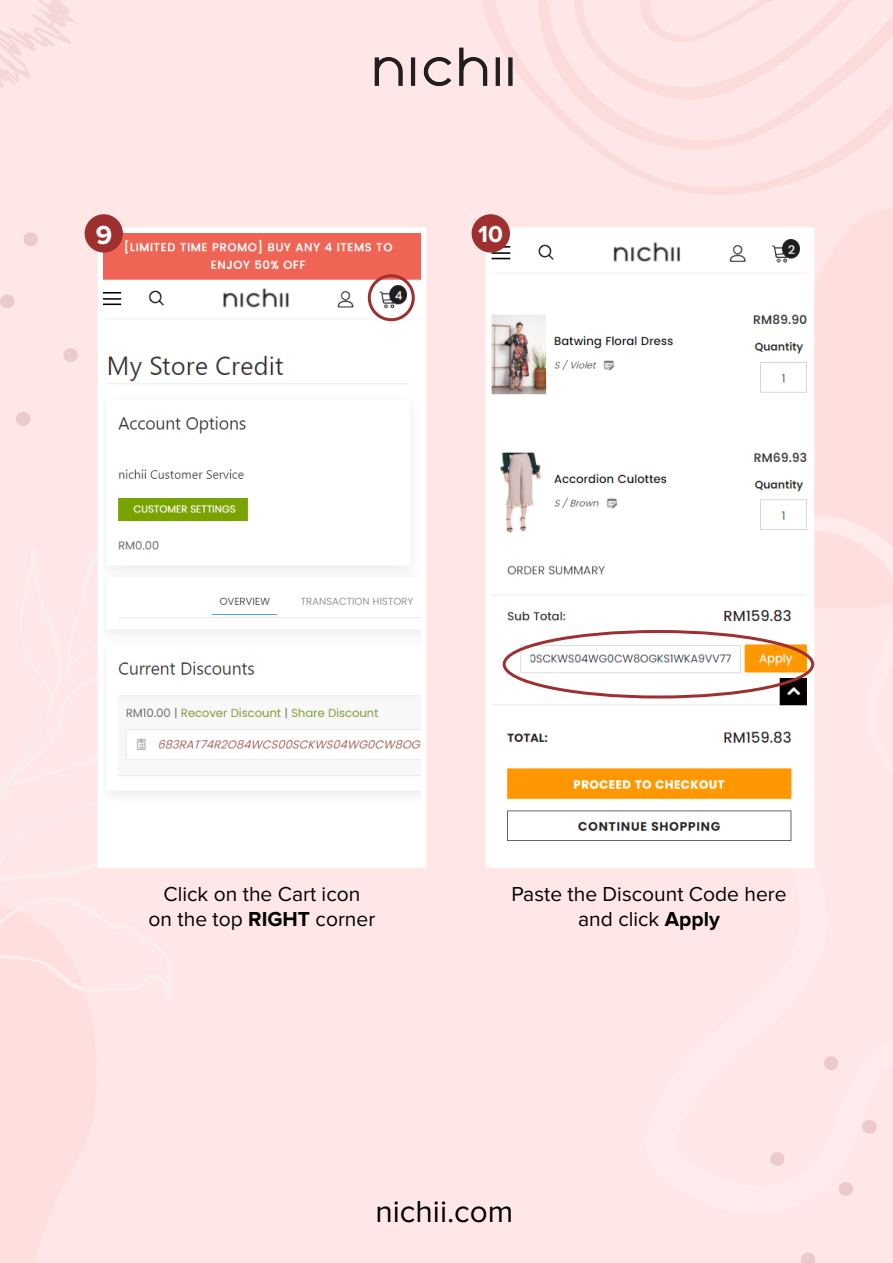
<style>
.page{position:relative;width:893px;height:1263px;background:#ffe6e7}
.page>*{position:absolute;margin:0;border:0;box-sizing:border-box;transform-origin:0 0}
.t1{font:31.5px "Proxima Nova";color:#000}
.t2{font:700 27px "Proxima Nova";color:#fff}
.t3{font:700 24px "Proxima Nova";color:#fff}
.t4{font:21px/25.2px "Proxima Nova";color:#000;text-align:center}
.s1{font-weight:700}
</style>
<div class="page">
<svg style="left:482px;top:0;width:372px;height:195px"></svg>
<svg style="left:534px;top:0;width:359px;height:151px"></svg>
<svg style="left:569px;top:0;width:324px;height:103px"></svg>
<svg style="left:0;top:0;width:78px;height:88px"></svg>
<svg style="left:24px;top:232px;width:14px;height:14px"></svg>
<svg style="left:0;top:294px;width:14px;height:14px"></svg>
<svg style="left:16px;top:412px;width:14px;height:14px"></svg>
<svg style="left:64px;top:348px;width:14px;height:14px"></svg>
<svg style="left:862px;top:1120px;width:14px;height:14px"></svg>
<svg style="left:824px;top:1056px;width:14px;height:14px"></svg>
<svg style="left:770px;top:1152px;width:14px;height:14px"></svg>
<svg style="left:839px;top:1182px;width:14px;height:14px"></svg>
<svg style="left:801px;top:1253px;width:14px;height:10px"></svg>
<img style="left:374px;top:35px;width:152px;height:66px">
<div style="left:98px;top:227px;width:328px;height:641px;border:12px solid #fff"></div>
<img style="left:104px;top:233px;width:316px;height:629px">
<div style="left:85px;top:214px;width:38px;height:39px;background:#9e3030;border-radius:50%"></div>
<div style="left:486px;top:227px;width:328px;height:641px;border:12px solid #fff"></div>
<img style="left:492px;top:238px;width:316px;height:623px">
<div style="left:472px;top:214px;width:38px;height:39px;background:#9e3030;border-radius:50%"></div>
<div style="left:503px;top:630px;width:311px;height:68px;border:3px solid #9e3030;border-radius:50%"></div>
<div style="left:368px;top:274px;width:47px;height:47px;border:3px solid #9e3030;border-radius:50%"></div>
<p class="t2" style="left:96px;top:219px;width:18px">9</p>
<p class="t3" style="left:478px;top:220px;width:26px">10</p>
<p class="t4" style="left:149px;top:881px;width:228px">Click on the Cart icon<br>on the top <span class="s1">RIGHT</span> corner</p>
<p class="t4" style="left:511px;top:881px;width:277px">Paste the Discount Code here and click <span class="s1">Apply</span></p>
<h1 class="t1" style="left:375px;top:1193px;width:139px">nichii.com</h1>
</div>
